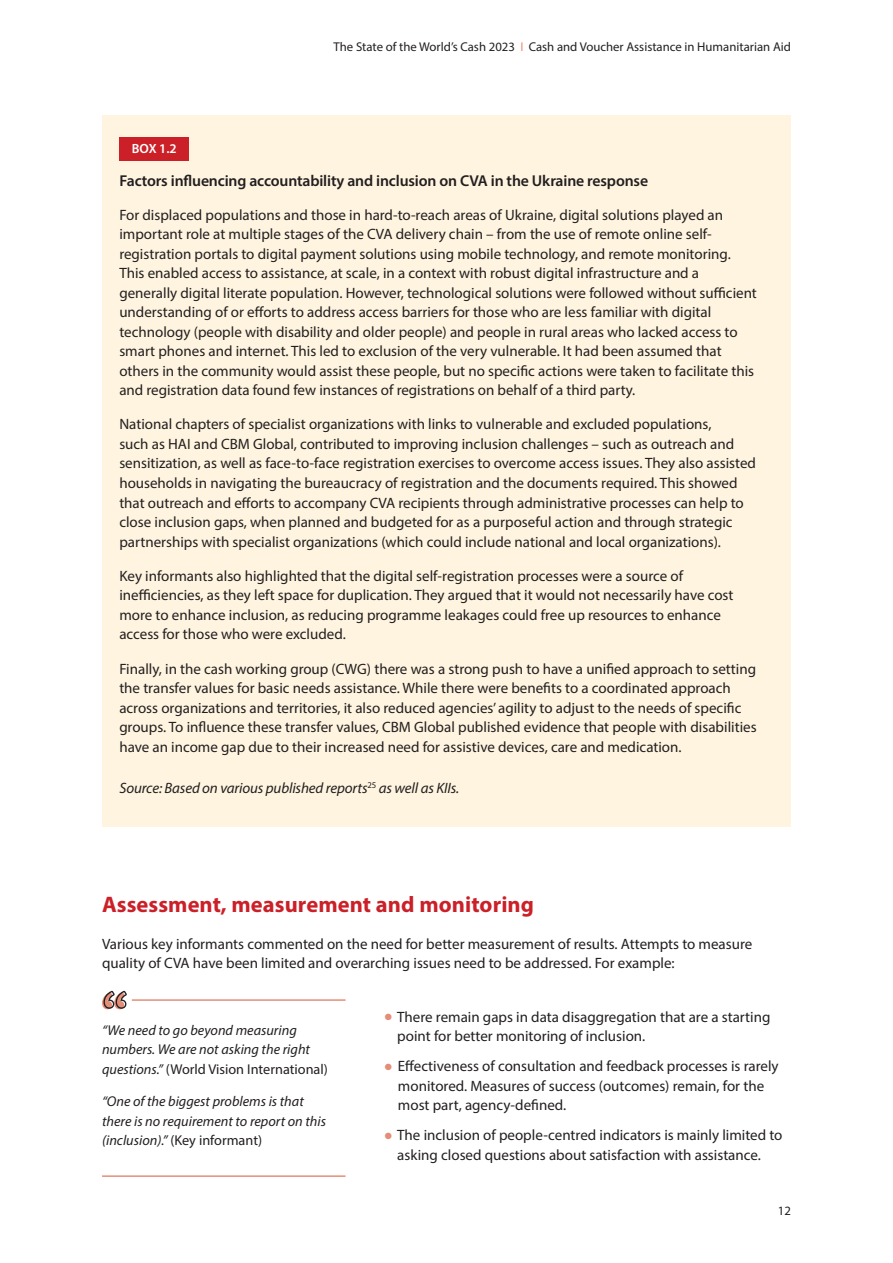
<style>
.page{position:relative;width:893px;height:1263px;background:#fff}
.page>*{position:absolute;margin:0;border:0;box-sizing:border-box;transform-origin:0 0}
.t1{font:700 22.5px "Myriad Pro";letter-spacing:.005em;color:#cb2028}
.t2{font:600 15.75px "Myriad Pro";letter-spacing:-.01em;color:#231f20}
.t3{font:15px/19.5px "Myriad Pro";color:#231f20}
.t4{font:italic 15px "Myriad Pro";letter-spacing:-.01em;color:#231f20}
.t5{font:italic 14.25px/19.5px "Myriad Pro";color:#231f20}
.t6{font:600 13.35px "Myriad Pro";color:#fff}
.t7{font:12.75px "Myriad Pro";color:#231f20}
.s1{color:#e48e78}
.s2{font-style:normal}
</style>
<div class="page">
<div style="left:102px;top:115px;width:689px;height:711px;background:#fef4df"></div>
<div style="left:119px;top:137px;width:69px;height:23px;background:#cb2028"></div>
<svg style="left:102px;top:991px;width:25px;height:18px"></svg>
<hr style="left:132px;top:999px;width:214px;height:2px;background:#e48e78">
<hr style="left:102px;top:1175px;width:244px;height:2px;background:#e48e78">
<p class="t7" style="left:334px;top:39px;width:459px">The State of the World’s Cash 2023 <span class="s1">I</span> Cash and Voucher Assistance in Humanitarian Aid</p>
<p class="t6" style="left:132px;top:140px;width:46px">BOX 1.2</p>
<p class="t2" style="left:120px;top:171px;width:530px">Factors influencing accountability and inclusion on CVA in the Ukraine response</p>
<p class="t3" style="left:119px;top:205px;width:639px">For displaced populations and those in hard-to-reach areas of Ukraine, digital solutions played an important role at multiple stages of the CVA delivery chain – from the use of remote online self&shy;registration portals to digital payment solutions using mobile technology, and remote monitoring.<br>This enabled access to assistance, at scale, in a context with robust digital infrastructure and a generally digital literate population. However, technological solutions were followed without sufficient understanding of or efforts to address access barriers for those who are less familiar with digital technology (people with disability and older people) and people in rural areas who lacked access to smart phones and internet. This led to exclusion of the very vulnerable. It had been assumed that others in the community would assist these people, but no specific actions were taken to facilitate this and registration data found few instances of registrations on behalf of a third party.</p>
<p class="t3" style="left:119px;top:414px;width:638px">National chapters of specialist organizations with links to vulnerable and excluded populations,<br>such as HAI and CBM Global, contributed to improving inclusion challenges – such as outreach and sensitization, as well as face-to-face registration exercises to overcome access issues. They also assisted households in navigating the bureaucracy of registration and the documents required. This showed that outreach and efforts to accompany CVA recipients through administrative processes can help to close inclusion gaps, when planned and budgeted for as a purposeful action and through strategic partnerships with specialist organizations (which could include national and local organizations).</p>
<p class="t3" style="left:119px;top:566px;width:616px">Key informants also highlighted that the digital self-registration processes were a source of inefficiencies, as they left space for duplication. They argued that it would not necessarily have cost more to enhance inclusion, as reducing programme leakages could free up resources to enhance access for those who were excluded.</p>
<p class="t3" style="left:119px;top:659px;width:639px">Finally, in the cash working group (CWG) there was a strong push to have a unified approach to setting the transfer values for basic needs assistance. While there were benefits to a coordinated approach across organizations and territories, it also reduced agencies’ agility to adjust to the needs of specific groups. To influence these transfer values, CBM Global published evidence that people with disabilities have an income gap due to their increased need for assistive devices, care and medication.</p>
<p class="t4" style="left:119px;top:778px;width:341px">Source: Based on various published reports<sup>25</sup> as well as KIIs.</p>
<p class="t1" style="left:102px;top:890px;width:433px">Assessment, measurement and monitoring</p>
<p class="t3" style="left:102px;top:933px;width:652px">Various key informants commented on the need for better measurement of results. Attempts to measure quality of CVA have been limited and overarching issues need to be addressed. For example:</p>
<p class="t3" style="left:397px;top:1006px;width:375px;text-indent:-12px"><span class="s1">●</span> There remain gaps in data disaggregation that are a starting point for better monitoring of inclusion.</p>
<p class="t3" style="left:398px;top:1056px;width:382px;text-indent:-13px"><span class="s1">●</span> Effectiveness of consultation and feedback processes is rarely monitored. Measures of success (outcomes) remain, for the most part, agency-defined.</p>
<p class="t3" style="left:397px;top:1125px;width:387px;text-indent:-12px"><span class="s1">●</span> The inclusion of people-centred indicators is mainly limited to asking closed questions about satisfaction with assistance.</p>
<p class="t5" style="left:102px;top:1020px;width:227px">“We need to go beyond measuring numbers. We are not asking the right questions.” <span class="s2">(World Vision International)</span></p>
<p class="t5" style="left:102px;top:1091px;width:226px">“One of the biggest problems is that there is no requirement to report on this (inclusion).” <span class="s2">(Key informant)</span></p>
<p class="t7" style="left:778px;top:1203px;width:15px">12</p>
</div>
